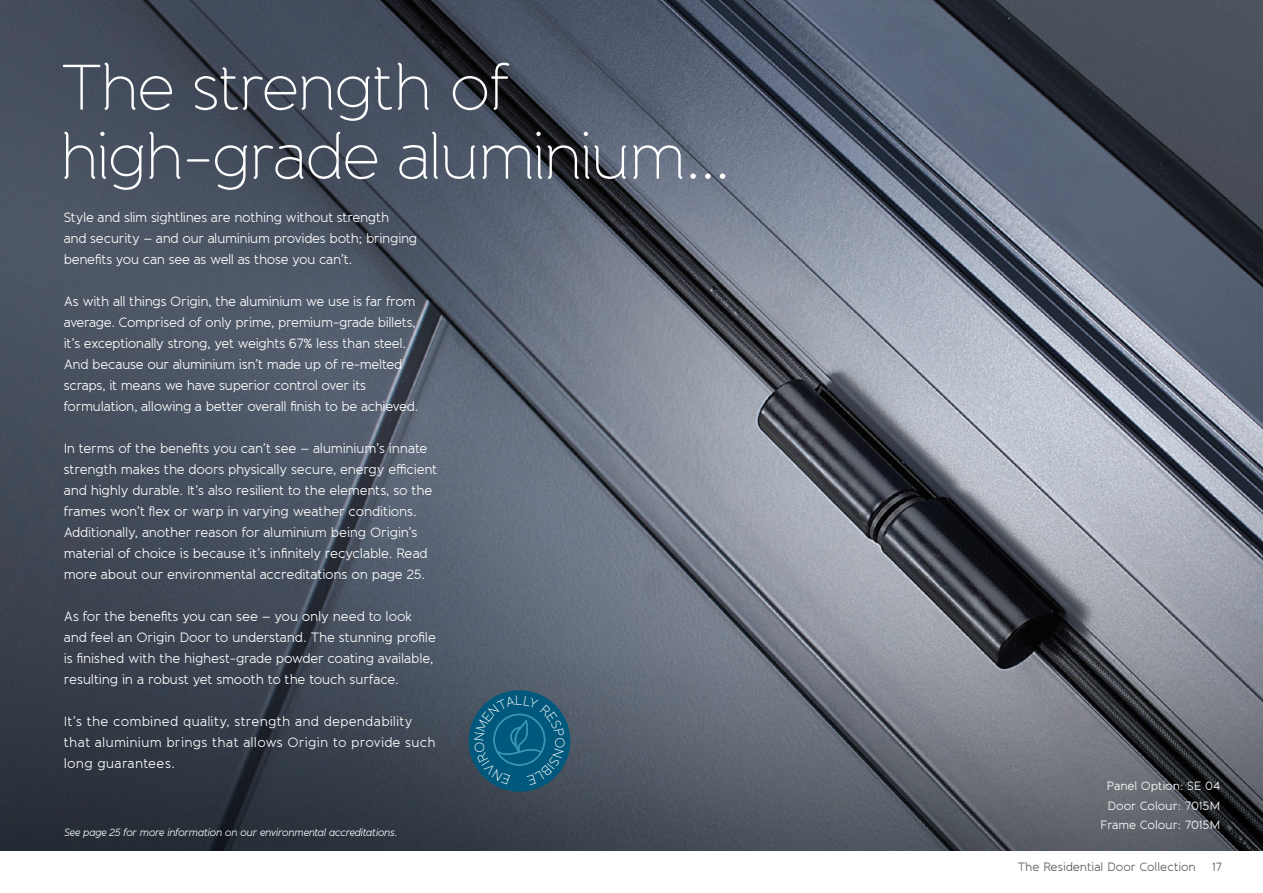
<style>
.page{position:relative;width:1263px;height:893px;background:#fff}
.page>*{position:absolute;margin:0;border:0;box-sizing:border-box;transform-origin:0 0}
.t1{font:200 64.5px/69px "Banda";letter-spacing:-.035em;color:#fff}
.t2{font:13.5px/21px "Banda";letter-spacing:-.02em;color:#fff}
.t3{font:13.5px/21px "Banda";letter-spacing:.005em;color:#fff}
.t4{font:12px/19.5px "Banda";letter-spacing:-.01em;color:#fff;text-align:right}
.t5{font:12px "Banda";letter-spacing:-.01em;color:#57585a}
.t6{font:italic 10.5px "Banda";letter-spacing:-.045em;color:#fff}
</style>
<div class="page">
<img style="left:0;top:0;width:1263px;height:850px">
<svg style="left:469px;top:690px;width:101px;height:102px;background:#125a78"></svg>
<h1 class="t1" style="left:60px;top:52px;width:672px">The strength of high-grade aluminium...</h1>
<p class="t2" style="left:64px;top:207px;width:355px">Style and slim sightlines are nothing without strength<br>and security – and our aluminium provides both; bringing benefits you can see as well as those you can’t.</p>
<p class="t2" style="left:64px;top:291px;width:356px">As with all things Origin, the aluminium we use is far from average. Comprised of only prime, premium-grade billets, it’s exceptionally strong, yet weights 67% less than steel.<br>And because our aluminium isn’t made up of re-melted scraps, it means we have superior control over its formulation, allowing a better overall finish to be achieved.</p>
<p class="t2" style="left:64px;top:438px;width:375px">In terms of the benefits you can’t see – aluminium’s innate strength makes the doors physically secure, energy efficient and highly durable. It’s also resilient to the elements, so the frames won’t flex or warp in varying weather conditions.<br>Additionally, another reason for aluminium being Origin’s material of choice is because it’s infinitely recyclable. Read more about our environmental accreditations on page 25.</p>
<p class="t2" style="left:64px;top:606px;width:374px">As for the benefits you can see – you only need to look and feel an Origin Door to understand. The stunning profile is finished with the highest-grade powder coating available, resulting in a robust yet smooth to the touch surface.</p>
<p class="t3" style="left:64px;top:711px;width:373px">It’s the combined quality, strength and dependability that aluminium brings that allows Origin to provide such long guarantees.</p>
<p class="t6" style="left:64px;top:826px;width:335px">See page 25 for more information on our environmental accreditations.</p>
<p class="t4" style="left:1100px;top:776px;width:122px">Panel Option: SE 04<br>Door Colour: 7015M<br>Frame Colour: 7015M</p>
<p class="t5" style="left:1017px;top:859px;width:180px">The Residential Door Collection</p>
<p class="t5" style="left:1212px;top:859px;width:11px">17</p>
</div>
